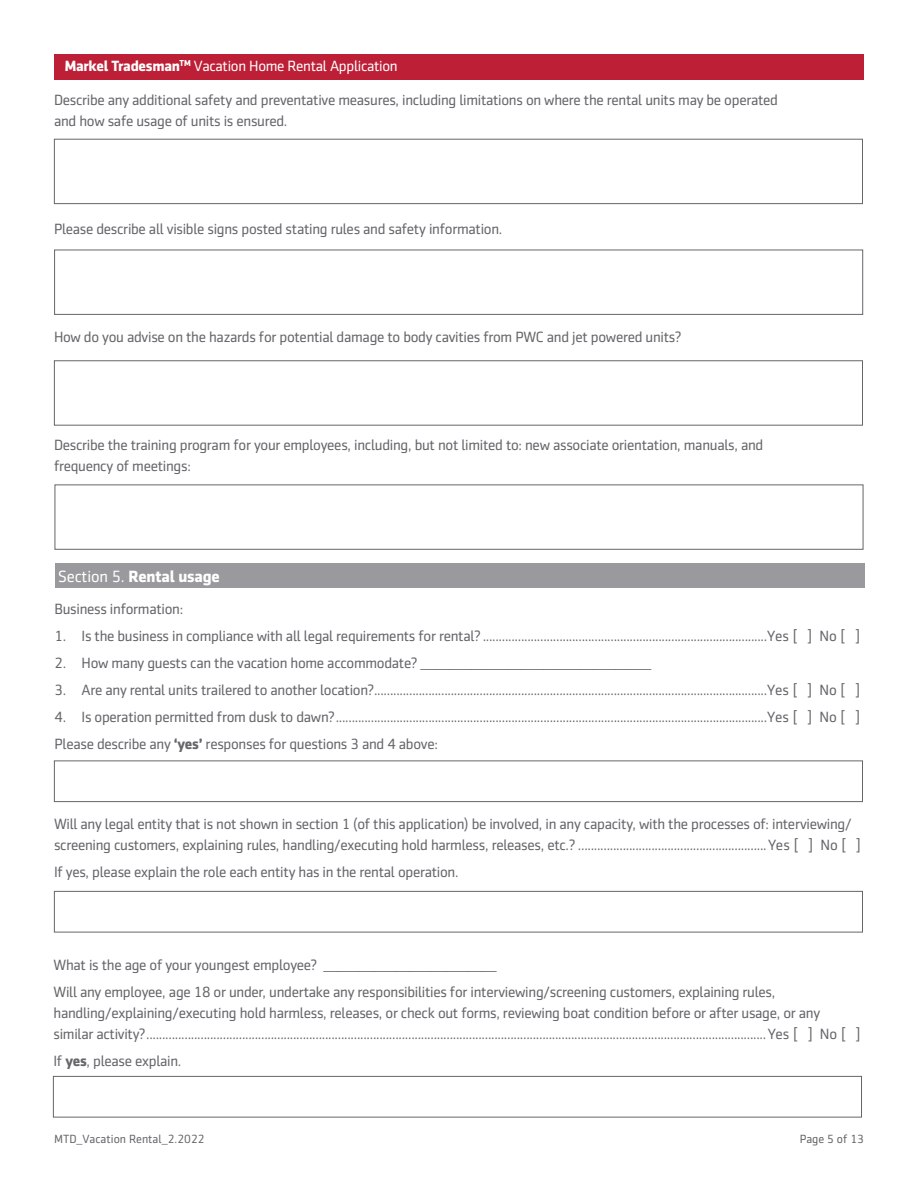
<style>
.page{position:relative;width:918px;height:1188px;background:#fff}
.page>*{position:absolute;margin:0;border:0;box-sizing:border-box;transform-origin:0 0}
.t1{font:700 16.5px "Sentico Sans DT";letter-spacing:-.01em;color:#fff}
.t2{font:15px/21px "Sentico Sans DT";letter-spacing:-.02em;color:#66656a}
.t3{font:15px "Sentico Sans DT";letter-spacing:-.02em;color:#fff}
.t4{font:12px "Sentico Sans DT";color:#66656a}
.t5{font:12px "Sentico Sans DT";color:#616466}
.s1{font-weight:700}
.s2{font-weight:400}
</style>
<div class="page">
<div style="left:54px;top:54px;width:810px;height:25px;background:#bd2036"></div>
<div style="left:54px;top:139px;width:809px;height:65px;border:1px solid #66656a"></div>
<div style="left:54px;top:250px;width:809px;height:65px;border:1px solid #66656a"></div>
<div style="left:54px;top:360px;width:809px;height:66px;border:1px solid #66656a"></div>
<div style="left:55px;top:484px;width:808px;height:66px;border:1px solid #66656a"></div>
<div style="left:55px;top:564px;width:810px;height:24px;background:#9a9a9e"></div>
<div style="left:53px;top:1076px;width:809px;height:42px;border:1px solid #66656a"></div>
<div style="left:54px;top:760px;width:809px;height:42px;border:1px solid #66656a"></div>
<div style="left:54px;top:891px;width:809px;height:41px;border:1px solid #66656a"></div>
<p class="t3" style="left:65px;top:58px;width:335px"><span class="s1">Markel Tradesman</span><sup>TM</sup> Vacation Home Rental Application</p>
<p class="t2" style="left:54px;top:89px;width:726px">Describe any additional safety and preventative measures, including limitations on where the rental units may be operated and how safe usage of units is ensured.</p>
<p class="t2" style="left:54px;top:218px;width:450px">Please describe all visible signs posted stating rules and safety information.</p>
<p class="t2" style="left:54px;top:326px;width:629px">How do you advise on the hazards for potential damage to body cavities from PWC and jet powered units?</p>
<p class="t2" style="left:54px;top:434px;width:711px">Describe the training program for your employees, including, but not limited to: new associate orientation, manuals, and frequency of meetings:</p>
<p class="t1" style="left:58px;top:566px;width:163px"><span class="s2">Section 5.</span> Rental usage</p>
<p class="t2" style="left:55px;top:599px;width:130px">Business information:</p>
<p class="t2" style="left:55px;top:626px;width:807px">1. Is the business in compliance with all legal requirements for rental? .........................................................................................Yes [ ] No [ ]</p>
<p class="t2" style="left:55px;top:653px;width:598px">2. How many guests can the vacation home accommodate? ________________________________</p>
<p class="t2" style="left:55px;top:680px;width:807px">3. Are any rental units trailered to another location?...........................................................................................................................Yes [ ] No [ ]</p>
<p class="t2" style="left:55px;top:704px;width:807px;line-height:27px">4. Is operation permitted from dusk to dawn?.......................................................................................................................................Yes [ ] No [ ]<br>Please describe any <span class="s1">‘yes’</span> responses for questions 3 and 4 above:</p>
<p class="t2" style="left:54px;top:813px;width:808px">Will any legal entity that is not shown in section 1 (of this application) be involved, in any capacity, with the processes of: interviewing/ screening customers, explaining rules, handling/executing hold harmless, releases, etc.? ...........................................................Yes [ ] No [ ]</p>
<p class="t2" style="left:54px;top:861px;width:406px">If yes, please explain the role each entity has in the rental operation.</p>
<p class="t2" style="left:54px;top:952px;width:724px;line-height:27px">What is the age of your youngest employee? ________________________<br>Will any employee, age 18 or under, undertake any responsibilities for interviewing/screening customers, explaining rules,</p>
<p class="t2" style="left:54px;top:1003px;width:808px">handling/explaining/executing hold harmless, releases, or check out forms, reviewing boat condition before or after usage, or any similar activity?..................................................................................................................................................................................................Yes [ ] No [ ]</p>
<p class="t2" style="left:54px;top:1051px;width:129px">If <span class="s1">yes</span>, please explain.</p>
<p class="t4" style="left:54px;top:1132px;width:152px">MTD_Vacation Rental_2.2022</p>
<p class="t5" style="left:800px;top:1132px;width:66px">Page 5 of 13</p>
</div>
